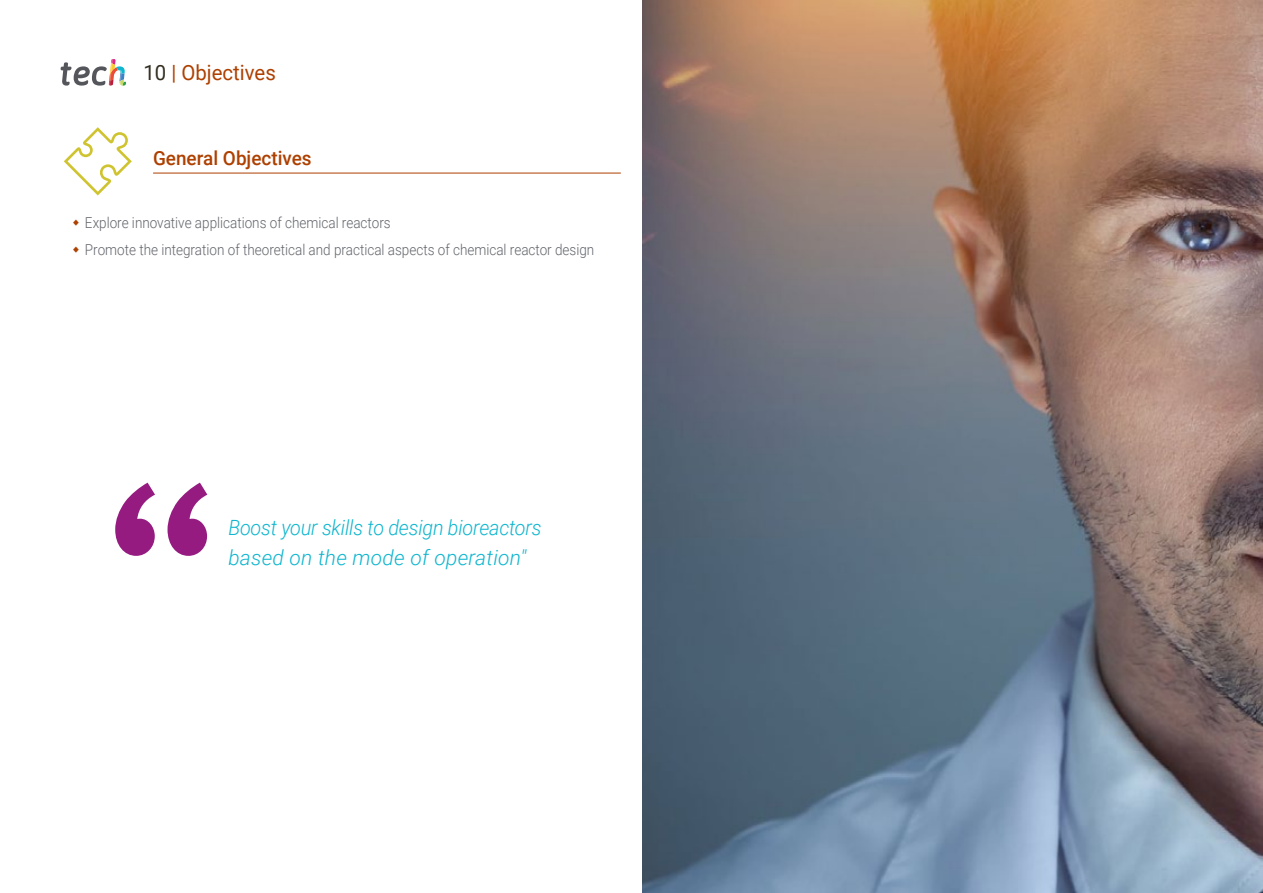
<style>
.page{position:relative;width:1263px;height:893px;background:#fff}
.page>*{position:absolute;margin:0;border:0;box-sizing:border-box;transform-origin:0 0}
.t1{font:italic 300 21px/30px "Roboto";letter-spacing:-.01em;color:#0fb6cf;scale:.94 1}
.t2{font:21px "Roboto";color:#ae4000}
.t3{font:500 19.5px "Roboto";color:#ae4000}
.t4{font:300 15px/26.7px "Roboto";color:#61646a;scale:.9 1}
.s1{color:#312e20}
</style>
<div class="page">
<hr style="left:153px;top:173px;width:468px;height:1px;background:#ae4000">
<svg style="left:64px;top:127px;width:68px;height:68px"></svg>
<svg style="left:61px;top:59px;width:65px;height:27px"></svg>
<img style="left:642px;top:0;width:621px;height:893px">
<svg style="left:115px;top:483px;width:92px;height:73px"></svg>
<h1 class="t2" style="left:144px;top:57px;width:134px"><span class="s1">10</span> | Objectives</h1>
<h2 class="t3" style="left:153px;top:144px;width:160px">General Objectives</h2>
<p class="t4" style="left:85px;top:209px;width:567px">Explore innovative applications of chemical reactors<br>Promote the integration of theoretical and practical aspects of chemical reactor design</p>
<h1 class="t1" style="left:228px;top:512px;width:335px">Boost your skills to design bioreactors based on the mode of operation"</h1>
</div>
